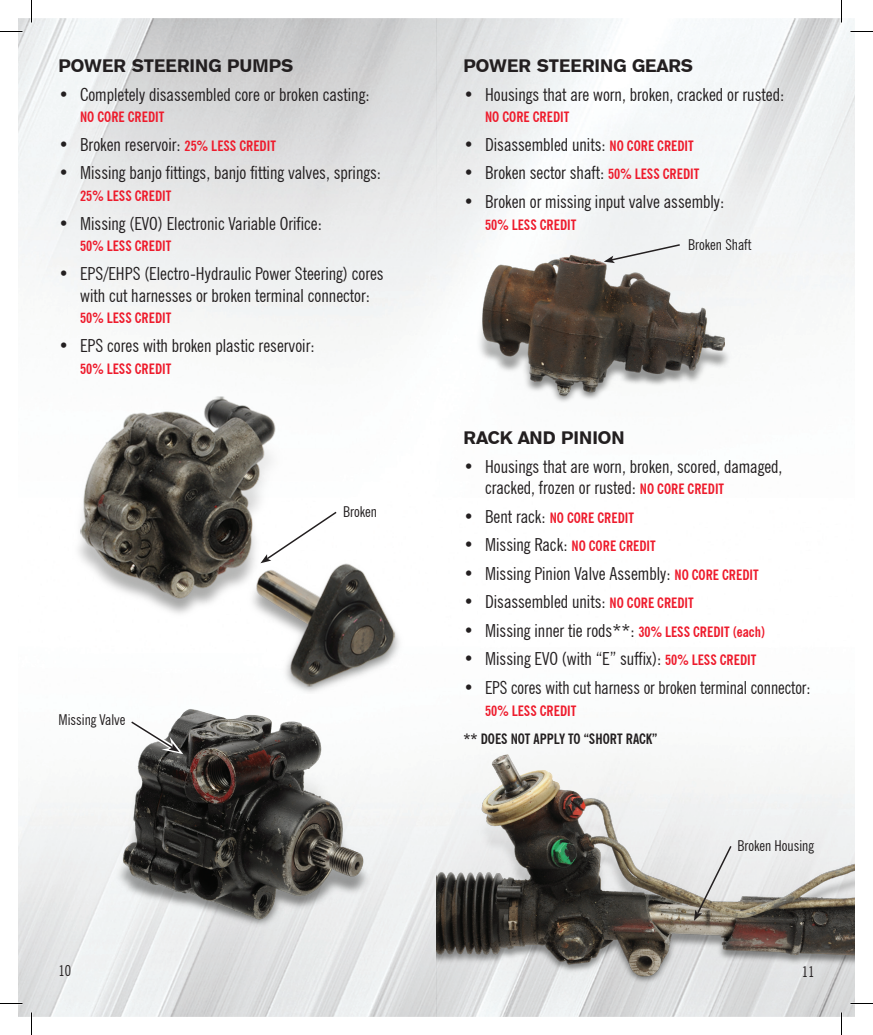
<style>
.page{position:relative;width:873px;height:1035px;background:#fff}
.page>*{position:absolute;margin:0;border:0;box-sizing:border-box;transform-origin:0 0}
.t1{font:condensed 18px/21.8px "News Gothic BT";color:#231f20;text-align:center}
.t2{font:18px "Gothic 725 BT Black A";color:#231f20}
.t3{font:condensed 15px "News Gothic BT";color:#231f20}
.t4{font:700 condensed 14.25px "News Gothic BT";color:#ee1b2c}
.t5{font:700 condensed 14.25px "News Gothic BT";color:#231f20}
.s1{font-weight:700;font-size:14.25px;color:#ee1b2c}
.s2{font-weight:400;font-size:18px;color:#231f20}
</style>
<div class="page">
<img style="left:18px;top:18px;width:837px;height:999px">
<img style="left:436px;top:741px;width:419px;height:247px">
<svg style="left:694px;top:844px;width:39px;height:77px;background:#cac8c2"></svg>
<img style="left:464px;top:243px;width:274px;height:163px">
<svg style="left:604px;top:243px;width:78px;height:20px"></svg>
<img style="left:108px;top:694px;width:271px;height:243px">
<img style="left:58px;top:395px;width:353px;height:299px">
<svg style="left:260px;top:510px;width:78px;height:53px"></svg>
<svg style="left:128px;top:718px;width:55px;height:36px"></svg>
<svg style="left:0;top:31px;width:22px;height:1px"></svg>
<svg style="left:850px;top:31px;width:23px;height:1px"></svg>
<svg style="left:0;top:1003px;width:22px;height:1px"></svg>
<svg style="left:850px;top:1003px;width:23px;height:1px"></svg>
<svg style="left:31px;top:0;width:1px;height:22px"></svg>
<svg style="left:31px;top:1012px;width:1px;height:23px"></svg>
<svg style="left:841px;top:0;width:1px;height:22px"></svg>
<svg style="left:841px;top:1012px;width:1px;height:23px"></svg>
<p class="t2" style="left:58px;top:55px;width:236px">POWER STEERING PUMPS</p>
<p class="t1" style="left:58px;top:83px;width:313px">• Completely disassembled core or broken casting:</p>
<p class="t4" style="left:80px;top:109px;width:86px">NO CORE CREDIT</p>
<p class="t1" style="left:58px;top:134px;width:219px">• Broken reservoir: <span class="s1">25% LESS CREDIT</span></p>
<p class="t1" style="left:58px;top:162px;width:324px">• Missing banjo fittings, banjo fitting valves, springs:</p>
<p class="t4" style="left:80px;top:187px;width:93px">25% LESS CREDIT</p>
<p class="t1" style="left:58px;top:212px;width:265px">• Missing (EVO) Electronic Variable Orifice:</p>
<p class="t4" style="left:80px;top:238px;width:93px">50% LESS CREDIT</p>
<p class="t1" style="left:58px;top:263px;width:327px">• EPS/EHPS (Electro-Hydraulic Power Steering) cores with cut harnesses or broken terminal connector:</p>
<p class="t4" style="left:80px;top:310px;width:93px">50% LESS CREDIT</p>
<p class="t1" style="left:58px;top:335px;width:258px">• EPS cores with broken plastic reservoir:</p>
<p class="t4" style="left:80px;top:360px;width:93px">50% LESS CREDIT</p>
<p class="t3" style="left:58px;top:711px;width:69px">Missing Valve</p>
<p class="t3" style="left:343px;top:503px;width:36px">Broken</p>
<p class="t2" style="left:464px;top:55px;width:231px">POWER STEERING GEARS</p>
<p class="t1" style="left:464px;top:83px;width:322px">• Housings that are worn, broken, cracked or rusted:</p>
<p class="t4" style="left:485px;top:109px;width:86px">NO CORE CREDIT</p>
<p class="t1" style="left:463px;top:134px;width:232px">• Disassembled units: <span class="s1">NO CORE CREDIT</span></p>
<p class="t1" style="left:463px;top:162px;width:237px">• Broken sector shaft: <span class="s1">50% LESS CREDIT</span></p>
<p class="t1" style="left:464px;top:191px;width:262px">• Broken or missing input valve assembly:</p>
<p class="t4" style="left:485px;top:216px;width:93px">50% LESS CREDIT</p>
<p class="t3" style="left:688px;top:236px;width:65px">Broken Shaft</p>
<p class="t2" style="left:464px;top:427px;width:163px">RACK AND PINION</p>
<p class="t1" style="left:485px;top:455px;width:299px;text-align:left;text-indent:-22px">• Housings that are worn, broken, scored, damaged, cracked, frozen or rusted: <span class="s1">NO CORE CREDIT</span></p>
<p class="t4" style="left:463px;top:509px;width:172px"><span class="s2">• Bent rack:</span> NO CORE CREDIT</p>
<p class="t1" style="left:464px;top:534px;width:194px">• Missing Rack: <span class="s1">NO CORE CREDIT</span></p>
<p class="t1" style="left:464px;top:563px;width:297px">• Missing Pinion Valve Assembly: <span class="s1">NO CORE CREDIT</span></p>
<p class="t1" style="left:464px;top:591px;width:232px">• Disassembled units: <span class="s1">NO CORE CREDIT</span></p>
<p class="t1" style="left:464px;top:620px;width:303px">• Missing inner tie rods**: <span class="s1">30% LESS CREDIT (each)</span></p>
<p class="t1" style="left:464px;top:648px;width:294px">• Missing EVO (with “E” suffix): <span class="s1">50% LESS CREDIT</span></p>
<p class="t1" style="left:464px;top:677px;width:349px">• EPS cores with cut harness or broken terminal connector:</p>
<p class="t4" style="left:485px;top:702px;width:93px">50% LESS CREDIT</p>
<p class="t5" style="left:463px;top:730px;width:196px">** DOES NOT APPLY TO “SHORT RACK”</p>
<p class="t3" style="left:737px;top:837px;width:78px">Broken Housing</p>
<p class="t3" style="left:58px;top:962px;width:14px">10</p>
<p class="t3" style="left:802px;top:962px;width:14px">11</p>
</div>
